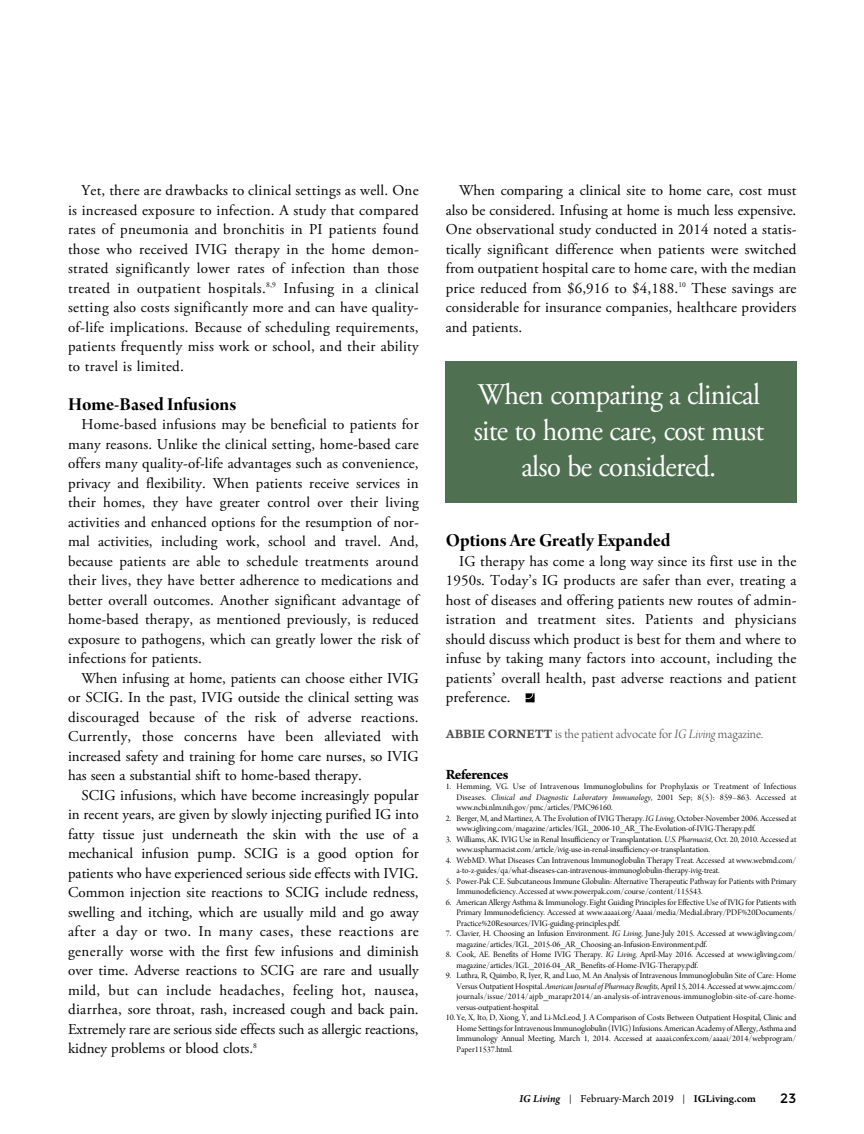
<style>
.page{position:relative;width:864px;height:1134px;background:#fff}
.page>*{position:absolute;margin:0;border:0;box-sizing:border-box;transform-origin:0 0}
.t1{font:30px/36px "Adobe Garamond Pro";letter-spacing:-.025em;color:#fff;text-align:center;scale:.95 1}
.t2{font:19.5px "Arno Pro Bold Display";color:#000}
.t3{font:15px/19.5px "Adobe Garamond Pro";letter-spacing:.01em;color:#000;text-align:justify}
.t4{font:700 15px "Arno Pro";letter-spacing:-.03em;color:#000}
.t5{font:13.5px "Arno Pro Light Display";color:#4d4d4d}
.t6{font:13.5px "Montserrat";color:#000}
.t7{font:11.25px "Arno Pro";color:#000}
.t8{font:9px/10.5px "Arno Pro Display";color:#000}
.s1{font-family:"Arno Pro Smbd Caption"}
.s2{font-family:"Arno Pro Light Italic Display"}
.s3{font-family:"Arno Pro Italic Display"}
.s4{font-weight:600;font-style:italic}
.s5{font-size:9px}
.s6{font-weight:600}
</style>
<div class="page">
<svg style="left:526px;top:693px;width:9px;height:9px"></svg>
<div style="left:445px;top:362px;width:351px;height:141px;background:#507052"></div>
<p class="t3" style="left:68px;top:182px;width:352px;text-indent:14px">Yet, there are drawbacks to clinical settings as well. One is increased exposure to infection. A study that compared rates of pneumonia and bronchitis in PI patients found those who received IVIG therapy in the home demon&shy;strated significantly lower rates of infection than those treated in outpatient hospitals.<sup>8,9</sup> Infusing in a clinical setting also costs significantly more and can have quality&shy;of-life implications. Because of scheduling requirements, patients frequently miss work or school, and their ability to travel is limited.</p>
<h2 class="t2" style="left:68px;top:397px;width:170px">Home-Based Infusions</h2>
<p class="t3" style="left:68px;top:416px;width:352px;text-indent:14px">Home-based infusions may be beneficial to patients for many reasons. Unlike the clinical setting, home-based care offers many quality-of-life advantages such as convenience, privacy and flexibility. When patients receive services in their homes, they have greater control over their living activities and enhanced options for the resumption of nor&shy;mal activities, including work, school and travel. And, because patients are able to schedule treatments around their lives, they have better adherence to medications and better overall outcomes. Another significant advantage of home-based therapy, as mentioned previously, is reduced exposure to pathogens, which can greatly lower the risk of infections for patients.</p>
<p class="t3" style="left:68px;top:670px;width:352px;text-indent:14px">When infusing at home, patients can choose either IVIG or SCIG. In the past, IVIG outside the clinical setting was discouraged because of the risk of adverse reactions.<br>Currently, those concerns have been alleviated with increased safety and training for home care nurses, so IVIG has seen a substantial shift to home-based therapy.</p>
<p class="t3" style="left:68px;top:787px;width:352px;text-indent:14px">SCIG infusions, which have become increasingly popular in recent years, are given by slowly injecting purified IG into fatty tissue just underneath the skin with the use of a mechanical infusion pump. SCIG is a good option for patients who have experienced serious side effects with IVIG.<br>Common injection site reactions to SCIG include redness, swelling and itching, which are usually mild and go away after a day or two. In many cases, these reactions are generally worse with the first few infusions and diminish over time. Adverse reactions to SCIG are rare and usually mild, but can include headaches, feeling hot, nausea, diarrhea, sore throat, rash, increased cough and back pain.<br>Extremely rare are serious side effects such as allergic reactions, kidney problems or blood clots.<sup>8</sup></p>
<p class="t3" style="left:446px;top:182px;width:352px;text-indent:14px">When comparing a clinical site to home care, cost must also be considered. Infusing at home is much less expensive.<br>One observational study conducted in 2014 noted a statis&shy;tically significant difference when patients were switched from outpatient hospital care to home care, with the median price reduced from $6,916 to $4,188.<sup>10</sup> These savings are considerable for insurance companies, healthcare providers and patients.</p>
<h1 class="t1" style="left:474px;top:379px;width:307px">When comparing a clinical site to home care, cost must also be considered.</h1>
<h2 class="t2" style="left:446px;top:533px;width:226px">Options Are Greatly Expanded</h2>
<p class="t3" style="left:446px;top:553px;width:352px;text-indent:13px">IG therapy has come a long way since its first use in the 1950s. Today’s IG products are safer than ever, treating a host of diseases and offering patients new routes of admin&shy;istration and treatment sites. Patients and physicians should discuss which product is best for them and where to infuse by taking many factors into account, including the patients’ overall health, past adverse reactions and patient preference.</p>
<p class="t5" style="left:446px;top:729px;width:319px"><span class="s1">ABBIE CORNETT</span> is the patient advocate for <span class="s2">IG Living</span> magazine.</p>
<p class="t4" style="left:446px;top:769px;width:64px">References</p>
<p class="t8" style="left:457px;top:782px;width:341px;text-align:justify;text-indent:-11px">1. Hemming, VG. Use of Intravenous Immunoglobulins for Prophylaxis or Treatment of Infectious Diseases. <span class="s3">Clinical and Diagnostic Laboratory Immunology</span>, 2001 Sep; 8(5): 859–863. Accessed at www.ncbi.nlm.nih.gov/pmc/articles/PMC96160.</p>
<p class="t8" style="left:457px;top:814px;width:341px;text-indent:-11px">2. Berger, M, and Martinez, A. The Evolution of IVIG Therapy. <span class="s3">IG Living</span>, October-November 2006. Accessed at www.igliving.com/magazine/articles/IGL_2006-10_AR_The-Evolution-of-IVIG-Therapy.pdf.</p>
<p class="t8" style="left:457px;top:835px;width:341px;text-indent:-11px">3. Williams, AK. IVIG Use in Renal Insufficiency or Transplantation. <span class="s3">U.S. Pharmacist</span>, Oct. 20, 2010. Accessed at www.uspharmacist.com/article/ivig-use-in-renal-insufficiency-or-transplantation.</p>
<p class="t8" style="left:457px;top:856px;width:341px;text-indent:-11px">4. WebMD. What Diseases Can Intravenous Immunoglobulin Therapy Treat. Accessed at www.webmd.com/ a-to-z-guides/qa/what-diseases-can-intravenous-immunoglobulin-therapy-ivig-treat.</p>
<p class="t8" style="left:457px;top:877px;width:341px;text-indent:-11px">5. Power-Pak C.E. Subcutaneous Immune Globulin: Alternative Therapeutic Pathway for Patients with Primary<br>Immunodeficiency. Accessed at www.powerpak.com/course/content/115543.</p>
<p class="t8" style="left:457px;top:898px;width:341px;text-align:justify;text-indent:-11px">6. American Allergy Asthma &amp; Immunology. Eight Guiding Principles for Effective Use of IVIG for Patients with Primary Immunodeficiency. Accessed at www.aaaai.org/Aaaai/media/MediaLibrary/PDF%20Documents/ Practice%20Resources/IVIG-guiding-principles.pdf.</p>
<p class="t8" style="left:457px;top:929px;width:341px;text-indent:-11px">7. Clavier, H. Choosing an Infusion Environment. <span class="s3">IG Living</span>, June-July 2015. Accessed at www.igliving.com/ magazine/articles/IGL_2015-06_AR_Choosing-an-Infusion-Environment.pdf.</p>
<p class="t8" style="left:457px;top:950px;width:341px;text-indent:-11px">8. Cook, AE. Benefits of Home IVIG Therapy. <span class="s3">IG Living</span>, April-May 2016. Accessed at www.igliving.com/ magazine/articles/IGL_2016-04_AR_Benefits-of-Home-IVIG-Therapy.pdf.</p>
<p class="t8" style="left:457px;top:971px;width:341px;text-align:justify;text-indent:-11px">9. Luthra, R, Quimbo, R, Iyer, R, and Luo, M. An Analysis of Intravenous Immunoglobulin Site of Care: Home Versus Outpatient Hospital. <span class="s3">American Journalof Pharmacy Benefits</span>, April 15, 2014. Accessed at www.ajmc.com/ journals/issue/2014/ajpb_marapr2014/an-analysis-of-intravenous-immunoglobin-site-of-care-home&shy;versus-outpatient-hospital.</p>
<p class="t8" style="left:457px;top:1013px;width:341px;text-align:justify;text-indent:-11px">10. Ye, X, Ito, D, Xiong, Y, and Li-McLeod, J. A Comparison of Costs Between Outpatient Hospital, Clinic and Home SettingsforIntravenousImmunoglobulin (IVIG)Infusions.AmericanAcademy ofAllergy,Asthmaand Immunology Annual Meeting, March 1, 2014. Accessed at aaaai.confex.com/aaaai/2014/webprogram/ Paper11537.html.</p>
<p class="t7" style="left:519px;top:1094px;width:238px"><span class="s4">IG Living</span> <span class="s5">|</span> February-March 2019 <span class="s5">|</span> <span class="s6">IGLiving.com</span></p>
<p class="t6" style="left:780px;top:1091px;width:18px">23</p>
</div>
